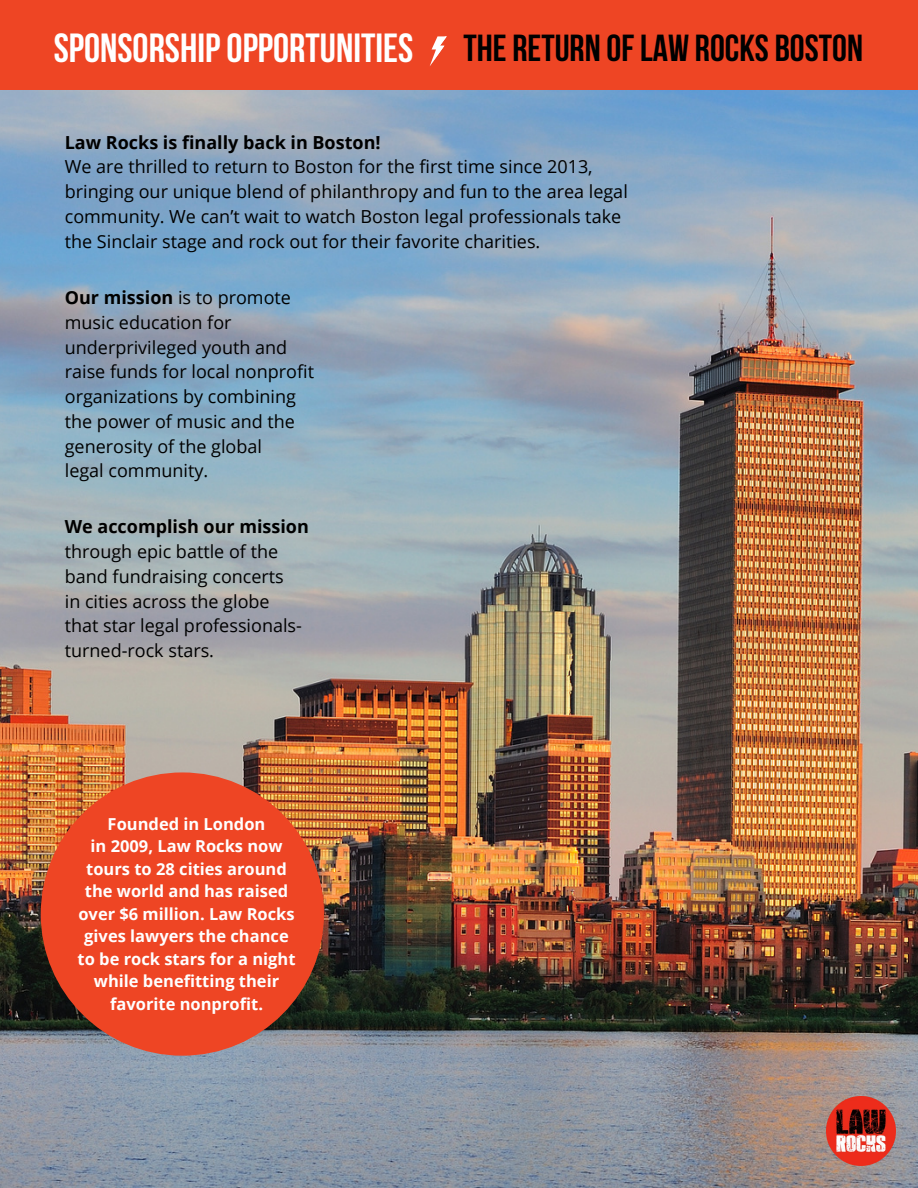
<style>
.page{position:relative;width:918px;height:1188px;background:#fff}
.page>*{position:absolute;margin:0;border:0;box-sizing:border-box;transform-origin:0 0}
.t1{font:700 37.5px "Bebas Neue";color:#000}
.t2{font:18px/24.8px "Open Sans";color:#000}
.t3{font:700 18px "Open Sans";color:#000}
.t4{font:700 16.5px/22.5px "Open Sans";color:#fff;text-align:center}
.s1{font-size:40.5px;color:#fff}
.s2{font-weight:700}
</style>
<div class="page">
<img style="left:0;top:89px;width:918px;height:1099px">
<div style="left:0;top:0;width:918px;height:89px;background:#ee4524"></div>
<img style="left:826px;top:1096px;width:70px;height:70px">
<svg style="left:430px;top:36px;width:17px;height:30px"></svg>
<div style="left:41px;top:772px;width:283px;height:284px;background:#ee4524;border-radius:50%"></div>
<h1 class="t1" style="left:54px;top:33px;width:811px"><span class="s1">SPONSORSHIP OPPORTUNITIES</span> THE RETURN OF LAW ROCKS BOSTON</h1>
<p class="t3" style="left:65px;top:129px;width:317px">Law Rocks is finally back in Boston!</p>
<p class="t2" style="left:65px;top:154px;width:565px">We are thrilled to return to Boston for the first time since 2013, bringing our unique blend of philanthropy and fun to the area legal community. We can’t wait to watch Boston legal professionals take the Sinclair stage and rock out for their favorite charities.</p>
<p class="t2" style="left:65px;top:285px;width:251px"><span class="s2">Our mission</span> is to promote music education for underprivileged youth and raise funds for local nonprofit organizations by combining the power of music and the generosity of the global<br>legal community.</p>
<p class="t3" style="left:65px;top:514px;width:246px">We accomplish our mission</p>
<p class="t2" style="left:65px;top:539px;width:239px">through epic battle of the band fundraising concerts in cities across the globe that star legal professionals&shy;turned-rock stars.</p>
<p class="t4" style="left:78px;top:812px;width:219px">Founded in London<br>in 2009, Law Rocks now tours to 28 cities around the world and has raised over $6 million. Law Rocks gives lawyers the chance to be rock stars for a night while benefitting their favorite nonprofit.</p>
</div>
